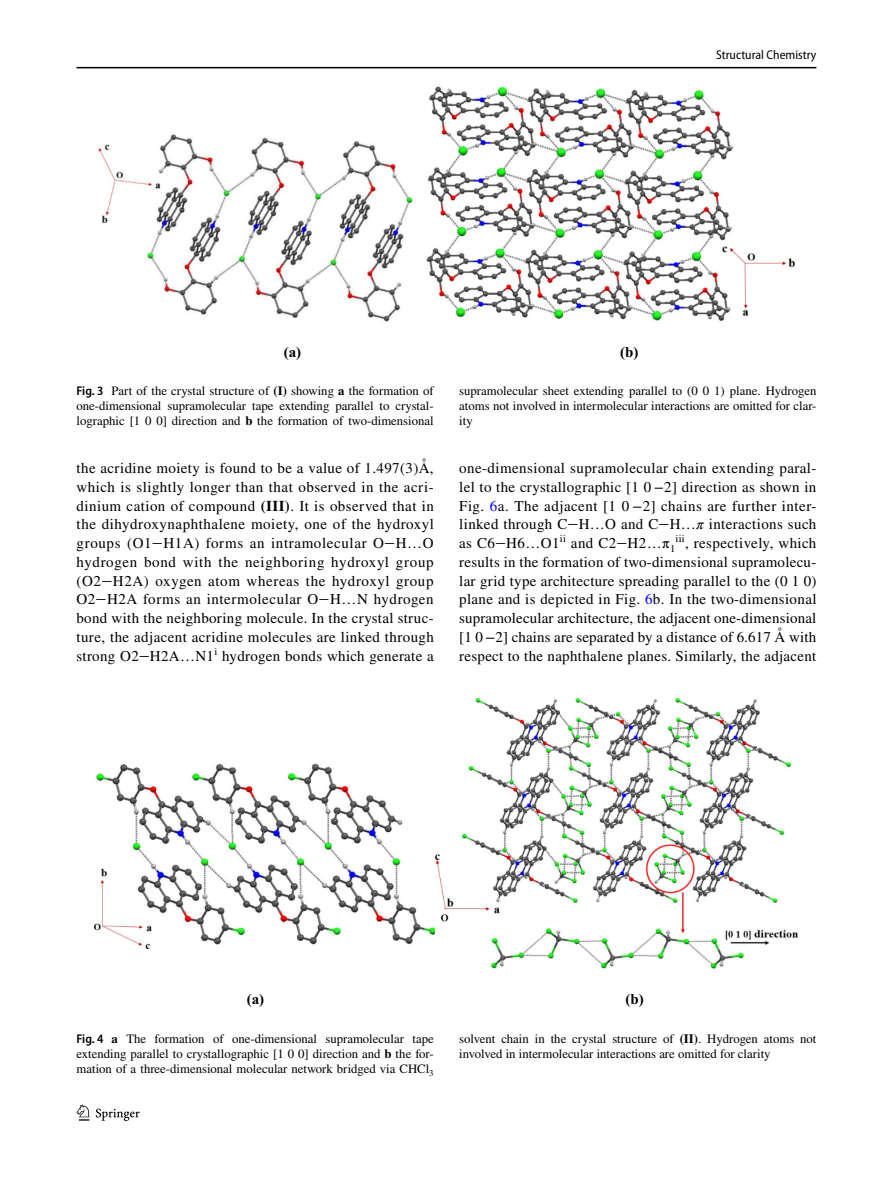
<style>
.page{position:relative;width:893px;height:1187px;background:#fff}
.page>*{position:absolute;margin:0;border:0;box-sizing:border-box;transform-origin:0 0}
.t1{font:15px/18.8px "STIX";letter-spacing:.02em;color:#000;text-align:justify}
.t2{font:15px "Times New Roman PS Bold MT6";color:#000}
.t3{font:15px "Times New Roman PS Bold MT7";color:#000}
.t4{font:12.75px/15px "STIX";color:#000;text-align:justify}
.t5{font:semi-condensed 12.75px "Myriad Pro";color:#000}
.s1{font-family:"Myriad Pro";font-weight:600;font-stretch:semi-condensed}
.s2{font-weight:700}
.s3{font-family:"Code 2000"}
.s4{color:#00f}
.s5{font-style:italic}
</style>
<div class="page">
<hr style="left:77px;top:67px;width:739px;height:1px;background:#000">
<svg style="left:77px;top:1104px;width:12px;height:16px"></svg>
<svg style="left:96px;top:1108px;width:44px;height:12px"></svg>
<img style="left:98px;top:134px;width:317px;height:188px">
<img style="left:426px;top:87px;width:369px;height:234px">
<img style="left:94px;top:763px;width:342px;height:186px">
<img style="left:436px;top:697px;width:362px;height:272px">
<p class="t5" style="left:716px;top:48px;width:102px">Structural Chemistry</p>
<p class="t2" style="left:284px;top:341px;width:19px">(a)</p>
<p class="t2" style="left:620px;top:341px;width:20px">(b)</p>
<p class="t4" style="left:77px;top:384px;width:359px"><span class="s1">Fig. 3</span> Part of the crystal structure of <span class="s2">(I)</span> showing <span class="s2">a</span> the formation of one-dimensional supramolecular tape extending parallel to crystal&shy;lographic [1 0 0] direction and <span class="s2">b</span> the formation of two-dimensional</p>
<p class="t4" style="left:459px;top:384px;width:359px">supramolecular sheet extending parallel to (0 0 1) plane. Hydrogen atoms not involved in intermolecular interactions are omitted for clar&shy;ity</p>
<p class="t1" style="left:77px;top:459px;width:359px">the acridine moiety is found to be a value of 1.497(3)Å, which is slightly longer than that observed in the acri&shy;dinium cation of compound <span class="s2">(III)</span>. It is observed that in the dihydroxynaphthalene moiety, one of the hydroxyl groups (O1<span class="s3">‒</span>H1A) forms an intramolecular O<span class="s3">‒</span>H…O hydrogen bond with the neighboring hydroxyl group (O2<span class="s3">‒</span>H2A) oxygen atom whereas the hydroxyl group O2<span class="s3">‒</span>H2A forms an intermolecular O<span class="s3">‒</span>H…N hydrogen bond with the neighboring molecule. In the crystal struc&shy;ture, the adjacent acridine molecules are linked through strong O2<span class="s3">‒</span>H2A…N1<sup>i</sup> hydrogen bonds which generate a</p>
<p class="t1" style="left:459px;top:459px;width:359px">one-dimensional supramolecular chain extending paral&shy;lel to the crystallographic [1 0−2] direction as shown in Fig. <span class="s4">6</span>a. The adjacent [1 0 −2] chains are further inter&shy;linked through C<span class="s3">‒</span>H…O and C<span class="s3">‒</span>H…<span class="s5">π</span> interactions such as C6<span class="s3">‒</span>H6…O1<sup>ii</sup> and C2<span class="s3">‒</span>H2…π<sub>1</sub><sup>iii</sup>, respectively, which results in the formation of two-dimensional supramolecu&shy;lar grid type architecture spreading parallel to the (0 1 0) plane and is depicted in Fig. <span class="s4">6</span>b. In the two-dimensional supramolecular architecture, the adjacent one-dimensional [1 0−2] chains are separated by a distance of 6.617 Å with respect to the naphthalene planes. Similarly, the adjacent</p>
<p class="t3" style="left:247px;top:988px;width:19px">(a)</p>
<p class="t3" style="left:626px;top:988px;width:20px">(b)</p>
<p class="t4" style="left:77px;top:1032px;width:359px"><span class="s1">Fig. 4</span> <span class="s2">a</span> The formation of one-dimensional supramolecular tape extending parallel to crystallographic [1 0 0] direction and <span class="s2">b</span> the for&shy;mation of a three-dimensional molecular network bridged via CHCl<sub>3</sub></p>
<p class="t4" style="left:459px;top:1032px;width:359px">solvent chain in the crystal structure of <span class="s2">(II)</span>. Hydrogen atoms not involved in intermolecular interactions are omitted for clarity</p>
</div>
